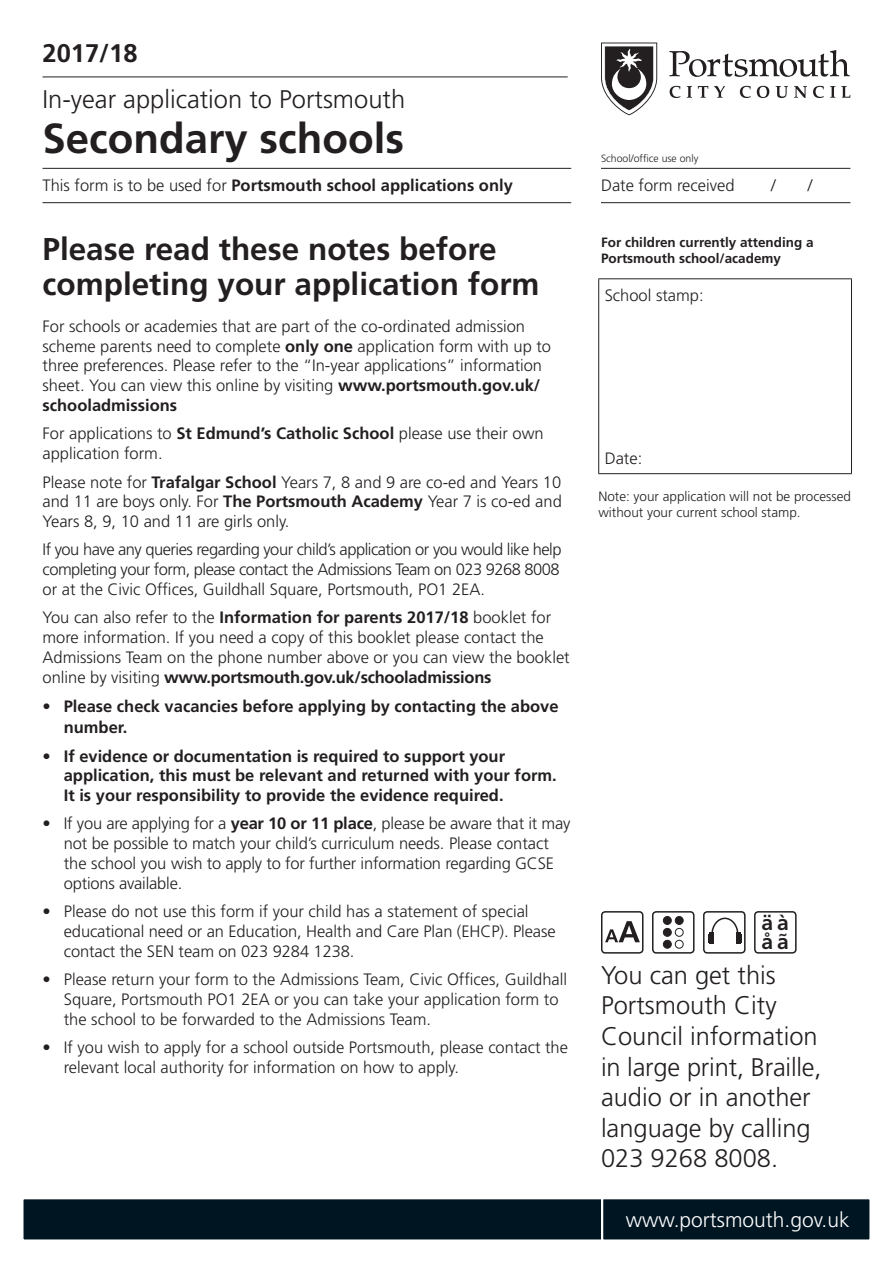
<style>
.page{position:relative;width:893px;height:1263px;background:#fff}
.page>*{position:absolute;margin:0;border:0;box-sizing:border-box;transform-origin:0 0}
._1__Header{font:700 42px "Frutiger";color:#231f20}
._2__Sub_Header{font:700 31.5px/34.8px "Frutiger";color:#231f20}
._2__Sub_Header-2{font:300 25.5px/30.6px "Frutiger";color:#231f20}
._2__Sub_Header-3{font:700 25.5px "Frutiger";color:#231f20}
.t1{font:300 21px "Frutiger";color:#fff}
.t2{font:700 21px "Frutiger";color:#231f20}
._3__Body{font:300 16.5px/19.8px "Frutiger";color:#231f20}
._3__Body-2{font:700 16.5px/19.8px "Frutiger";color:#231f20}
._3__Body-3{font:300 13.5px/16.2px "Frutiger";color:#231f20}
._3__Body-4{font:700 13.5px/16.2px "Frutiger";color:#231f20}
._3__Body-5{font:300 10.5px "Frutiger";color:#231f20}
.s1{font-weight:300}
.s2{font-weight:700}
</style>
<div class="page">
<svg style="left:601px;top:43px;width:56px;height:72px"></svg>
<svg style="left:669px;top:50px;width:181px;height:27px"></svg>
<svg style="left:670px;top:86px;width:10px;height:12px"></svg>
<svg style="left:687px;top:86px;width:5px;height:12px"></svg>
<svg style="left:698px;top:86px;width:10px;height:12px"></svg>
<svg style="left:714px;top:86px;width:11px;height:12px"></svg>
<svg style="left:740px;top:86px;width:11px;height:12px"></svg>
<svg style="left:757px;top:86px;width:12px;height:12px"></svg>
<svg style="left:776px;top:86px;width:12px;height:12px"></svg>
<svg style="left:794px;top:86px;width:13px;height:12px"></svg>
<svg style="left:813px;top:86px;width:11px;height:12px"></svg>
<svg style="left:830px;top:86px;width:5px;height:12px"></svg>
<svg style="left:841px;top:86px;width:9px;height:12px"></svg>
<div style="left:601px;top:911px;width:42px;height:43px;border:2px solid #231f20;border-radius:4px"></div>
<svg style="left:605px;top:921px;width:35px;height:21px"></svg>
<div style="left:652px;top:911px;width:42px;height:43px;border:2px solid #231f20;border-radius:4px"></div>
<div style="left:663px;top:916px;width:8px;height:8px;background:#231f20;border-radius:50%"></div>
<div style="left:663px;top:916px;width:9px;height:9px;border:1px solid #231f20;border-radius:50%"></div>
<div style="left:663px;top:928px;width:8px;height:8px;background:#231f20;border-radius:50%"></div>
<div style="left:663px;top:928px;width:9px;height:9px;border:1px solid #231f20;border-radius:50%"></div>
<div style="left:663px;top:940px;width:8px;height:8px;background:#231f20;border-radius:50%"></div>
<div style="left:663px;top:940px;width:9px;height:8px;border:1px solid #231f20;border-radius:50%"></div>
<div style="left:675px;top:916px;width:8px;height:8px;background:#231f20;border-radius:50%"></div>
<div style="left:675px;top:916px;width:8px;height:9px;border:1px solid #231f20;border-radius:50%"></div>
<div style="left:675px;top:928px;width:8px;height:9px;border:1px solid #231f20;border-radius:50%"></div>
<div style="left:675px;top:940px;width:8px;height:8px;border:1px solid #231f20;border-radius:50%"></div>
<div style="left:703px;top:911px;width:43px;height:43px;border:2px solid #231f20;border-radius:4px"></div>
<div style="left:709px;top:932px;width:5px;height:12px;background:#231f20"></div>
<svg style="left:708px;top:917px;width:31px;height:25px"></svg>
<hr style="left:736px;top:932px;width:4px;height:12px;background:#231f20">
<div style="left:737px;top:934px;width:5px;height:8px;background:#231f20"></div>
<div style="left:754px;top:911px;width:43px;height:43px;border:2px solid #231f20;border-radius:4px"></div>
<hr style="left:43px;top:168px;width:528px;height:1px;background:#231f20">
<hr style="left:43px;top:77px;width:525px;height:1px;background:#231f20">
<hr style="left:43px;top:202px;width:528px;height:1px;background:#231f20">
<hr style="left:601px;top:168px;width:249px;height:1px;background:#231f20">
<hr style="left:601px;top:202px;width:249px;height:1px;background:#231f20">
<div style="left:21px;top:1197px;width:851px;height:45px;background:#001522;border:2px solid #fff"></div>
<svg style="left:600px;top:1197px;width:272px;height:45px"></svg>
<hr style="left:851px;top:279px;width:1px;height:194px;background:#231f20">
<hr style="left:598px;top:278px;width:254px;height:1px;background:#231f20">
<hr style="left:598px;top:279px;width:1px;height:194px;background:#231f20">
<hr style="left:598px;top:473px;width:254px;height:1px;background:#231f20">
<p class="_2__Sub_Header-3" style="left:43px;top:38px;width:96px">2017/18</p>
<p class="_2__Sub_Header-2" style="left:43px;top:84px;width:364px">In-year application to Portsmouth</p>
<p class="_1__Header" style="left:43px;top:114px;width:363px">Secondary schools</p>
<p class="_3__Body-2" style="left:43px;top:175px;width:472px"><span class="s1">This form is to be used for</span> Portsmouth school applications only</p>
<p class="_2__Sub_Header" style="left:43px;top:232px;width:499px">Please read these notes before completing your application form</p>
<p class="_3__Body" style="left:43px;top:316px;width:510px">For schools or academies that are part of the co-ordinated admission scheme parents need to complete <span class="s2">only one</span> application form with up to three preferences. Please refer to the “In-year applications” information sheet. You can view this online by visiting <span class="s2">www.portsmouth.gov.uk/ schooladmissions</span></p>
<p class="_3__Body" style="left:43px;top:424px;width:503px">For applications to <span class="s2">St Edmund’s Catholic School</span> please use their own application form.</p>
<p class="_3__Body" style="left:43px;top:472px;width:521px;text-align:justify">Please note for <span class="s2">Trafalgar School</span> Years 7, 8 and 9 are co-ed and Years 10 and 11 are boys only. For <span class="s2">The Portsmouth Academy</span> Year 7 is co-ed and Years 8, 9, 10 and 11 are girls only.</p>
<p class="_3__Body" style="left:43px;top:540px;width:521px;text-align:justify">If you have any queries regarding your child’s application or you would like help completing your form, please contact the Admissions Team on 023 9268 8008 or at the Civic Offices, Guildhall Square, Portsmouth, PO1 2EA.</p>
<p class="_3__Body" style="left:43px;top:608px;width:529px">You can also refer to the <span class="s2">Information for parents 2017/18</span> booklet for more information. If you need a copy of this booklet please contact the Admissions Team on the phone number above or you can view the booklet online by visiting <span class="s2">www.portsmouth.gov.uk/schooladmissions</span></p>
<p class="_3__Body-2" style="left:64px;top:696px;width:496px;line-height:21px;text-indent:-21px">• Please check vacancies before applying by contacting the above number.</p>
<p class="_3__Body-2" style="left:64px;top:746px;width:494px;text-indent:-21px">• If evidence or documentation is required to support your application, this must be relevant and returned with your form.<br>It is your responsibility to provide the evidence required.</p>
<p class="_3__Body" style="left:64px;top:814px;width:508px;text-indent:-21px">• If you are applying for a <span class="s2">year 10 or 11 place</span>, please be aware that it may not be possible to match your child’s curriculum needs. Please contact the school you wish to apply to for further information regarding GCSE options available.</p>
<p class="_3__Body" style="left:64px;top:902px;width:493px;text-indent:-21px">• Please do not use this form if your child has a statement of special educational need or an Education, Health and Care Plan (EHCP). Please contact the SEN team on 023 9284 1238.</p>
<p class="_3__Body" style="left:64px;top:970px;width:505px;text-indent:-21px">• Please return your form to the Admissions Team, Civic Offices, Guildhall<br>Square, Portsmouth PO1 2EA or you can take your application form to the school to be forwarded to the Admissions Team.</p>
<p class="_3__Body" style="left:64px;top:1038px;width:506px;text-indent:-21px">• If you wish to apply for a school outside Portsmouth, please contact the relevant local authority for information on how to apply.</p>
<p class="_3__Body-5" style="left:601px;top:152px;width:99px">School/office use only</p>
<p class="_3__Body" style="left:601px;top:176px;width:135px">Date form received</p>
<p class="_3__Body" style="left:771px;top:176px;width:6px">/</p>
<p class="_3__Body" style="left:808px;top:176px;width:6px">/</p>
<p class="_3__Body-4" style="left:601px;top:234px;width:214px">For children currently attending a<br>Portsmouth school/academy</p>
<p class="_3__Body" style="left:605px;top:286px;width:101px">School stamp:</p>
<p class="_3__Body" style="left:605px;top:448px;width:39px">Date:</p>
<p class="_3__Body-3" style="left:598px;top:488px;width:254px">Note: your application will not be processed without your current school stamp.</p>
<p class="t2" style="left:762px;top:910px;width:29px">äà</p>
<p class="t2" style="left:762px;top:929px;width:29px">åã</p>
<p class="_2__Sub_Header-2" style="left:601px;top:960px;width:222px">You can get this<br>Portsmouth City<br>Council information in large print, Braille, audio or in another language by calling<br>023 9268 8008.</p>
<p class="t1" style="left:626px;top:1207px;width:225px">www.portsmouth.gov.uk</p>
</div>
